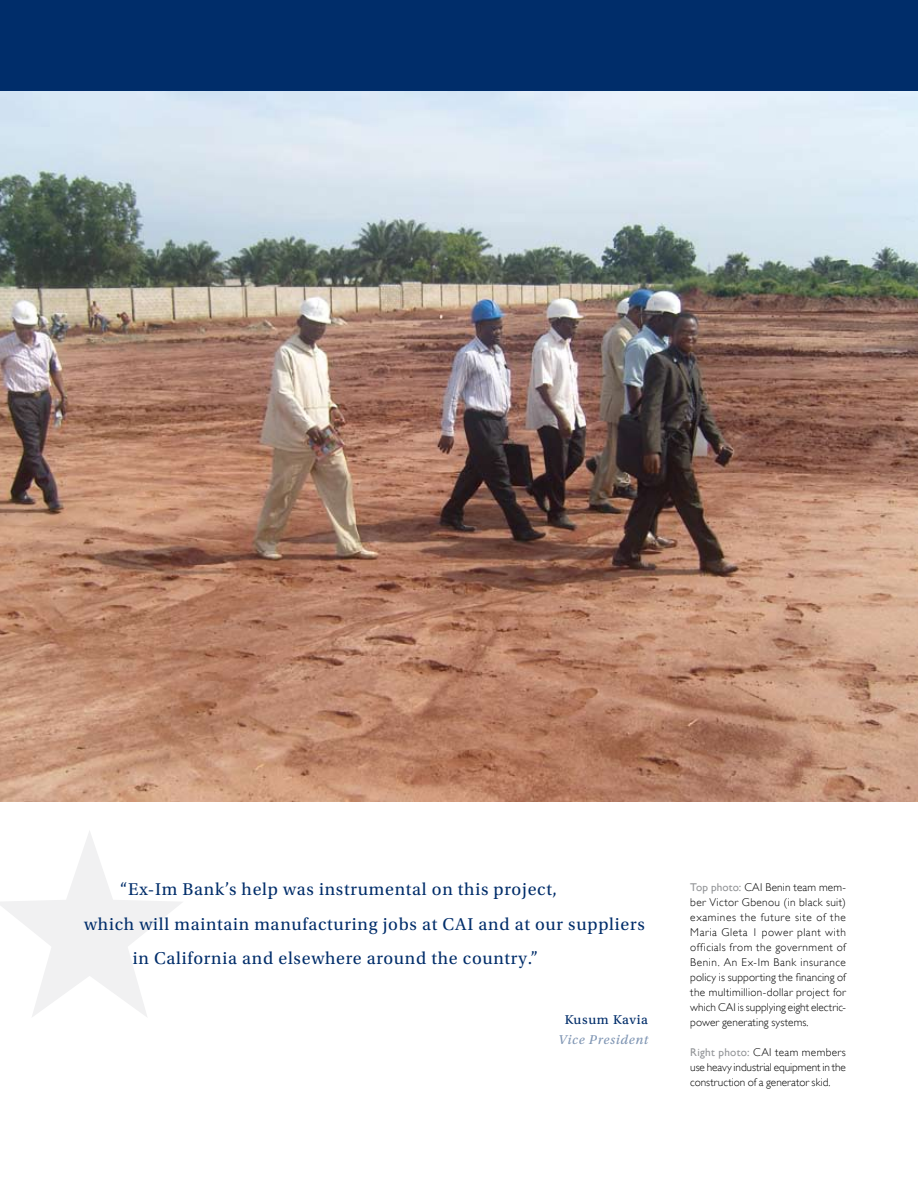
<style>
.page{position:relative;width:918px;height:1188px;background:#fff}
.page>*{position:absolute;margin:0;border:0;box-sizing:border-box;transform-origin:0 0}
.t1{font:18px "Utopia Std";letter-spacing:.04em;color:#002d6a}
.t2{font:13.5px "Utopia Std Capt It";letter-spacing:.05em;color:#8096b4}
.t3{font:13.5px "Utopia Std Capt";letter-spacing:.05em;color:#002d6a}
.t4{font:300 11.25px/15px "Gill Sans";color:#000;text-align:justify}
.s1{font-weight:400;color:#939598}
</style>
<div class="page">
<svg style="left:0;top:831px;width:182px;height:186px"></svg>
<img style="left:0;top:91px;width:918px;height:710px">
<div style="left:0;top:0;width:918px;height:91px;background:#002d6a"></div>
<h1 class="t1" style="left:120px;top:880px;width:439px">“Ex-Im Bank’s help was instrumental on this project,</h1>
<h1 class="t1" style="left:84px;top:914px;width:562px">which will maintain manufacturing jobs at CAI and at our suppliers</h1>
<h1 class="t1" style="left:133px;top:949px;width:407px">in California and elsewhere around the country.”</h1>
<p class="t3" style="left:565px;top:1012px;width:85px">Kusum Kavia</p>
<p class="t2" style="left:558px;top:1032px;width:91px">Vice President</p>
<p class="t4" style="left:690px;top:880px;width:157px"><span class="s1">Top photo:</span> CAI Benin team mem&shy;ber Victor Gbenou (in black suit) examines the future site of the Maria Gleta 1 power plant with officials from the government of Benin. An Ex-Im Bank insurance policy is supporting the financing of the multimillion-dollar project for which CAI is supplying eight electric&shy;power generating systems.</p>
<p class="t4" style="left:690px;top:1045px;width:157px"><span class="s1">Right photo:</span> CAI team members use heavy industrial equipment in the construction of a generator skid.</p>
</div>
